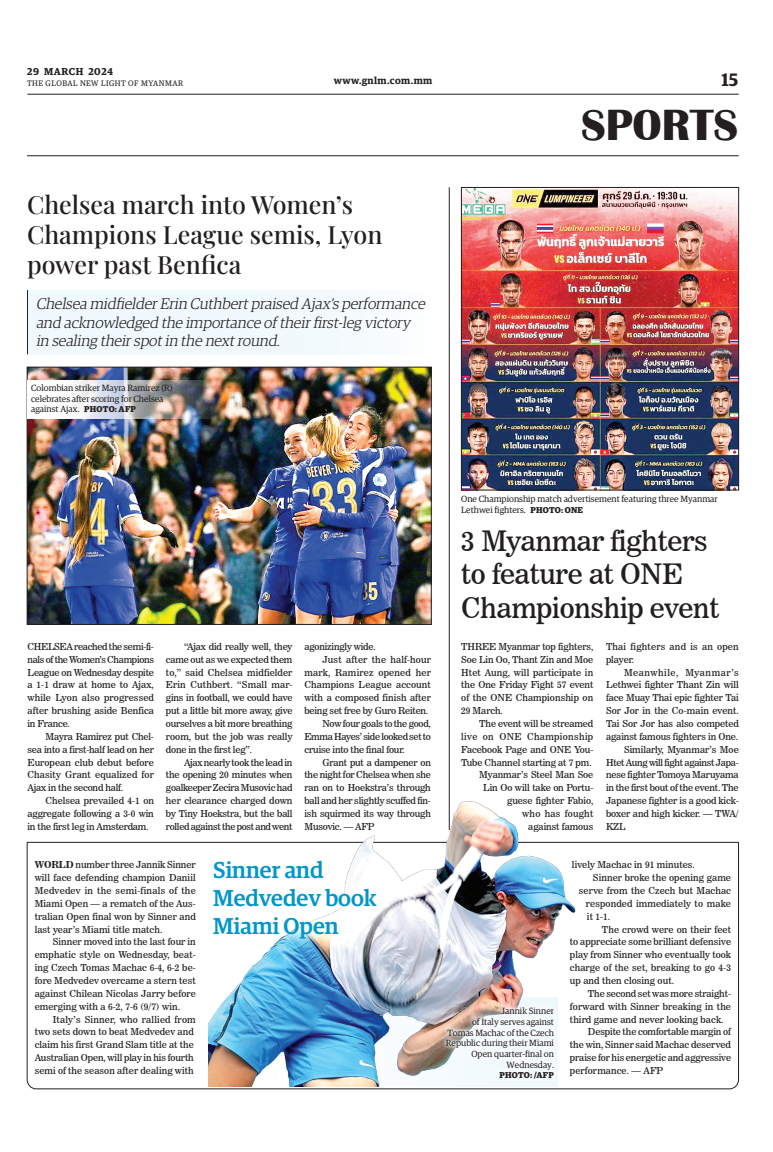
<style>
.page{position:relative;width:773px;height:1152px;background:#fff}
.page>*{position:absolute;margin:0;border:0;box-sizing:border-box;transform-origin:0 0}
.t1{font:700 45px "Britannic";color:#231f20}
._3_Clm_Head{font:28px/33.6px "News 706 BT Roman C";letter-spacing:-.01em;color:#231f20}
.t2{font:500 25px/30px "Playfair Display";color:#231f20}
.t3{font:500 23px/27.6px "Guardian Egyp";color:#0096ca}
.t4{font:600 18px "Guardian Egyp";color:#231f20}
.t5{font:italic 300 15.5px/18.6px "Guardian Egyp";color:#231f20}
.t6{font:600 10px "Guardian Egyp";letter-spacing:.05em;color:#231f20}
._2nd_Body{font:9.5px/12.9px "News 706 BT Roman C";letter-spacing:-.01em;color:#231f20;text-align:justify}
.Normal_Para{font:9.5px/12.8px "News 706 BT Roman C";letter-spacing:.005em;color:#231f20;text-align:justify}
._2nd_Body-2{font:9.5px/12.9px "News 706 BT Roman C";letter-spacing:.015em;color:#231f20}
._2nd_Body-3{font:9.5px "News 706 BT Roman C";letter-spacing:.01em;color:#231f20}
.t7{font:9px/10.8px "Guardian Egyp";color:#231f20}
.t8{font:700 8.5px "Guardian Egyp";letter-spacing:.02em;color:#231f20}
.t9{font:8px "Guardian Egyp";letter-spacing:.06em;color:#231f20}
.s1{font-weight:700;font-size:8.5px}
.s2{font-family:"News 706 BT Bold C"}
</style>
<div class="page">
<hr style="left:27px;top:94px;width:711px;height:1px;background:#231f20">
<hr style="left:27px;top:156px;width:711px;height:1px;background:#231f20">
<img style="left:463px;top:189px;width:273px;height:299px">
<div style="left:461px;top:187px;width:277px;height:303px;border:1px solid #231f20"></div>
<div style="left:27px;top:290px;width:404px;height:64px;background:#f0f9fd"></div>
<img style="left:29px;top:369px;width:400px;height:254px">
<div style="left:27px;top:367px;width:404px;height:258px;border:1px solid #231f20"></div>
<img style="left:27px;top:380px;width:212px;height:39px">
<img style="left:208px;top:779px;width:386px;height:63px">
<img style="left:27px;top:842px;width:712px;height:247px">
<hr style="left:449px;top:187px;width:1px;height:643px;background:#231f20">
<hr style="left:27px;top:290px;width:1px;height:64px;background:#231f20">
<p class="t6" style="left:27px;top:64px;width:88px">29 MARCH 2024</p>
<p class="t9" style="left:27px;top:78px;width:158px">THE GLOBAL NEW LIGHT OF MYANMAR</p>
<p class="t6" style="left:334px;top:73px;width:100px">www.gnlm.com.mm</p>
<h3 class="t4" style="left:721px;top:67px;width:18px">15</h3>
<h1 class="t1" style="left:581px;top:100px;width:159px">SPORTS</h1>
<p class="t2" style="left:27px;top:188px;width:357px">Chelsea march into Women’s<br>Champions League semis, Lyon power past Benfica</p>
<p class="t5" style="left:36px;top:293px;width:394px">Chelsea midfielderErin Cuthbertpraised Aj ax’s performance and acknowledged the importance of theirfirst-leg victory in sealing theirspotin the nextround.</p>
<p class="t7" style="left:31px;top:382px;width:143px">Colombian striker Mayra Ramirez (R) celebrates after scoring for Chelsea against Ajax. <span class="s1">PHOTO: AFP</span></p>
<p class="Normal_Para" style="left:28px;top:640px;width:128px">CHELSEA reached the semi-fi&shy;nals of the Women’s Champions League on Wednesday despite a 1-1 draw at home to Ajax, while Lyon also progressed after brushing aside Benfica in France.</p>
<p class="_2nd_Body" style="left:28px;top:730px;width:128px;text-indent:18px">Mayra Ramirez put Chel&shy;sea into a first-half lead on her European club debut before Chasity Grant equalized for Ajax in the second half.</p>
<p class="_2nd_Body" style="left:28px;top:794px;width:128px;text-indent:18px">Chelsea prevailed 4-1 on aggregate following a 3-0 win in the first leg in Amsterdam.</p>
<p class="_2nd_Body" style="left:166px;top:640px;width:128px;text-indent:18px">“Ajax did really well, they came out as we expected them to,” said Chelsea midfielder Erin Cuthbert. “Small mar&shy;gins in football, we could have put a little bit more away, give ourselves a bit more breathing room, but the job was really done in the first leg”.</p>
<p class="_2nd_Body" style="left:166px;top:756px;width:128px;text-indent:18px">Ajax nearly took the lead in the opening 20 minutes when goalkeeper Zecira Musovic had her clearance charged down by Tiny Hoekstra, but the ball rolled against the post and went</p>
<p class="_2nd_Body" style="left:304px;top:640px;width:73px">agonizingly wide.</p>
<p class="_2nd_Body" style="left:304px;top:653px;width:128px;text-indent:18px">Just after the half-hour mark, Ramirez opened her Champions League account with a composed finish after being set free by Guro Reiten.</p>
<p class="_2nd_Body" style="left:304px;top:717px;width:128px;text-indent:18px">Now four goals to the good, Emma Hayes’ side looked set to cruise into the final four.</p>
<p class="_2nd_Body" style="left:304px;top:756px;width:128px;text-indent:18px">Grant put a dampener on the night for Chelsea when she ran on to Hoekstra’s through ball and her slightly scuffed fin&shy;ish squirmed its way through Musovic. — AFP</p>
<p class="t7" style="left:461px;top:493px;width:258px">One Championship match advertisement featuring three Myanmar<br>Lethwei fighters. <span class="s1">PHOTO: ONE</span></p>
<p class="_3_Clm_Head" style="left:461px;top:524px;width:259px">3 Myanmar fighters to feature at ONE<br>Championship event</p>
<p class="Normal_Para" style="left:461px;top:640px;width:134px">THREE Myanmar top fighters, Soe Lin Oo, Thant Zin and Moe Htet Aung, will participate in the One Friday Fight 57 event of the ONE Championship on 29 March.</p>
<p class="_2nd_Body" style="left:461px;top:717px;width:134px;text-indent:18px">The event will be streamed live on ONE Championship Facebook Page and ONE You-Tube Channel starting at 7 pm.</p>
<p class="_2nd_Body" style="left:479px;top:768px;width:116px;text-align:right">Myanmar’s Steel Man Soe<br>Lin Oo will take on Portu&shy;guese fighter Fabio,<br>who has fought<br>against famous</p>
<p class="_2nd_Body-2" style="left:606px;top:640px;width:134px">Thai fighters and is an open player.</p>
<p class="_2nd_Body" style="left:606px;top:666px;width:134px;text-indent:18px">Meanwhile, Myanmar’s Lethwei fighter Thant Zin will face Muay Thai epic fighter Tai Sor Jor in the Co-main event.<br>Tai Sor Jor has also competed against famous fighters in One.</p>
<p class="_2nd_Body" style="left:606px;top:743px;width:134px;text-indent:18px">Similarly, Myanmar’s Moe Htet Aung will fight against Japa&shy;nese fighter Tomoya Maruyama in the first bout of the event. The Japanese fighter is a good kick&shy;boxer and high kicker. — TWA/ KZL</p>
<p class="Normal_Para" style="left:35px;top:858px;width:163px"><span class="s2">WORLD</span> number three Jannik Sinner will face defending champion Daniil Medvedev in the semi-finals of the Miami Open — a rematch of the Aus&shy;tralian Open final won by Sinner and last year’s Miami title match.</p>
<p class="_2nd_Body" style="left:35px;top:936px;width:163px;text-indent:18px">Sinner moved into the last four in emphatic style on Wednesday, beat&shy;ing Czech Tomas Machac 6-4, 6-2 be&shy;fore Medvedev overcame a stern test against Chilean Nicolas Jarry before emerging with a 6-2, 7-6 (9/7) win.</p>
<p class="_2nd_Body" style="left:35px;top:1013px;width:163px;text-align:left;text-indent:18px">Italy’s Sinner, who rallied from two sets down to beat Medvedev and claim his first Grand Slam title at the Australian Open, will play in his fourth semi of the season after dealing with</p>
<p class="t7" style="left:446px;top:1005px;width:110px;text-align:right">Jannik Sinner<br>of Italy serves against<br>Tomas Machac of the Czech<br>Republic during their Miami<br>Open quarter-final on<br>Wednesday.</p>
<p class="t3" style="left:213px;top:855px;width:165px">Sinner and<br>Medvedev book<br>Miami Open</p>
<p class="t8" style="left:499px;top:1069px;width:56px">PHOTO: /AFP</p>
<p class="_2nd_Body" style="left:572px;top:858px;width:124px">lively Machac in 91 minutes.</p>
<p class="_2nd_Body" style="left:593px;top:871px;width:139px">Sinner broke the opening game</p>
<p class="_2nd_Body" style="left:579px;top:884px;width:153px">serve from the Czech but Machac</p>
<p class="_2nd_Body-3" style="left:586px;top:898px;width:146px">responded immediately to make</p>
<p class="_2nd_Body" style="left:587px;top:910px;width:25px">it 1-1.</p>
<p class="_2nd_Body" style="left:570px;top:923px;width:163px;text-indent:32px">The crowd were on their feet to appreciate some brilliant defensive play from Sinner who eventually took charge of the set, breaking to go 4-3 up and then closing out.</p>
<p class="_2nd_Body" style="left:570px;top:987px;width:163px;text-indent:18px">The second set was more straight&shy;forward with Sinner breaking in the third game and never looking back.</p>
<p class="_2nd_Body" style="left:570px;top:1025px;width:163px;text-indent:18px">Despite the comfortable margin of the win, Sinner said Machac deserved praise for his energetic and aggressive performance. — AFP</p>
</div>
